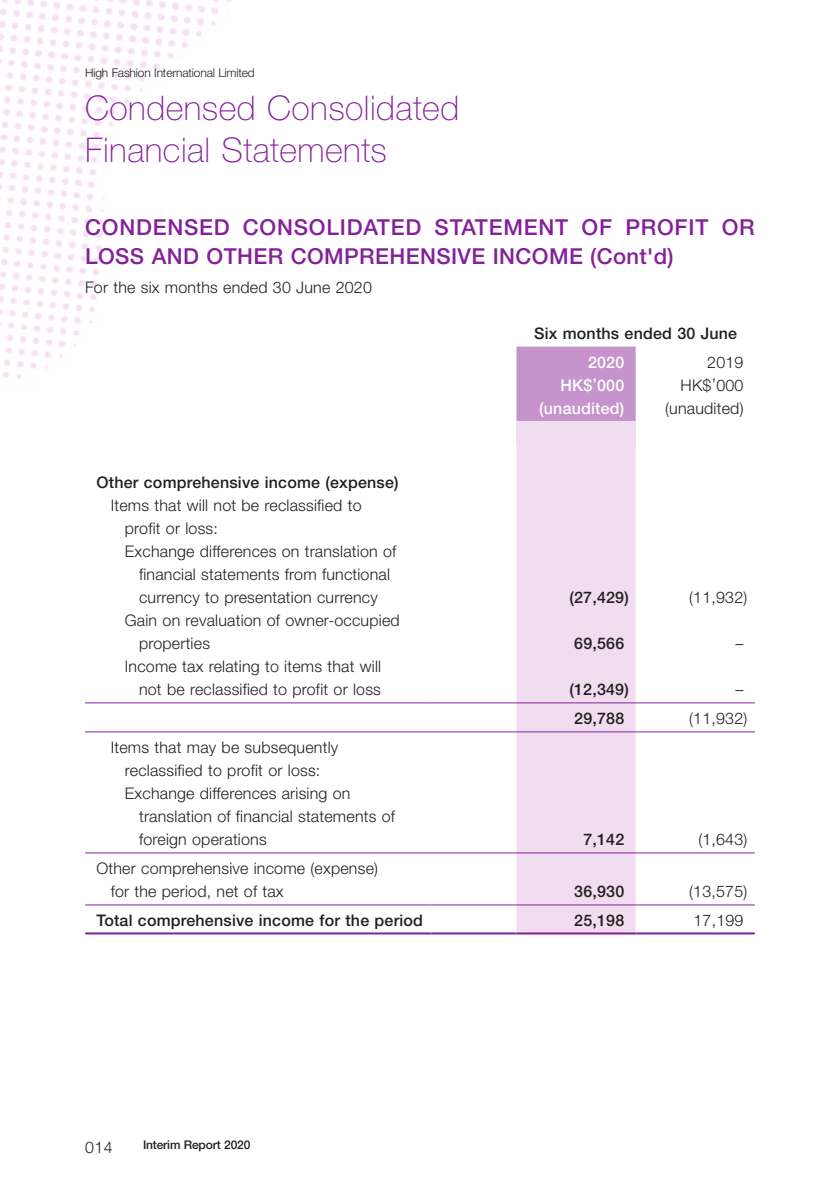
<style>
.page{position:relative;width:840px;height:1191px;background:#fff}
.page>*{position:absolute;margin:0;border:0;box-sizing:border-box;transform-origin:0 0}
.t1{font:100 34px "Helvetica Neue LT Std";letter-spacing:.015em;color:#85209b}
.Heading_1{font:500 22px/29px "Helvetica Neue LT Std";letter-spacing:.02em;color:#85209b}
.Body_Text{font:300 16px/23px "Helvetica Neue LT Std";letter-spacing:.015em;color:#231f20}
.Body_Text-2{font:500 16px "Helvetica Neue LT Std";letter-spacing:.015em;color:#231f20}
.Body_Text-3{font:500 16px "Helvetica Neue LT Std";letter-spacing:.015em;color:#fff}
.t2{font:300 12px "Helvetica Neue LT Std";letter-spacing:-.015em;color:#231f20}
.Body_Text-4{font:500 12px "Helvetica Neue LT Std";letter-spacing:-.015em;color:#231f20}
</style>
<div class="page">
<img style="left:0;top:0;width:755px;height:935px">
<div style="left:516px;top:444px;width:119px;height:488px;background:#f0ddf0"></div>
<hr style="left:85px;top:702px;width:346px;height:1px;background:#85209b">
<hr style="left:431px;top:702px;width:85px;height:1px;background:#85209b">
<hr style="left:516px;top:702px;width:119px;height:1px;background:#85209b">
<hr style="left:635px;top:702px;width:119px;height:1px;background:#85209b">
<hr style="left:85px;top:731px;width:346px;height:1px;background:#85209b">
<hr style="left:431px;top:731px;width:85px;height:1px;background:#85209b">
<hr style="left:516px;top:731px;width:119px;height:1px;background:#85209b">
<hr style="left:635px;top:731px;width:119px;height:1px;background:#85209b">
<hr style="left:85px;top:852px;width:346px;height:1px;background:#85209b">
<hr style="left:431px;top:852px;width:85px;height:1px;background:#85209b">
<hr style="left:516px;top:852px;width:119px;height:1px;background:#85209b">
<hr style="left:635px;top:852px;width:119px;height:1px;background:#85209b">
<hr style="left:85px;top:904px;width:346px;height:1px;background:#85209b">
<hr style="left:431px;top:904px;width:85px;height:1px;background:#85209b">
<hr style="left:516px;top:904px;width:119px;height:1px;background:#85209b">
<hr style="left:635px;top:904px;width:119px;height:1px;background:#85209b">
<hr style="left:85px;top:932px;width:346px;height:2px;background:#85209b">
<hr style="left:431px;top:932px;width:85px;height:2px;background:#85209b">
<hr style="left:516px;top:932px;width:119px;height:2px;background:#85209b">
<hr style="left:635px;top:932px;width:119px;height:2px;background:#85209b">
<div style="left:516px;top:346px;width:119px;height:75px;background:#c693cd"></div>
<div style="left:516px;top:421px;width:119px;height:23px;background:#f0ddf0"></div>
<p class="t2" style="left:85px;top:65px;width:171px">High Fashion International Limited</p>
<p class="t1" style="left:85px;top:89px;width:375px">Condensed Consolidated</p>
<p class="t1" style="left:85px;top:131px;width:303px">Financial Statements</p>
<p class="Heading_1" style="left:85px;top:213px;width:670px">CONDENSED CONSOLIDATED STATEMENT OF PROFIT OR<br>LOSS AND OTHER COMPREHENSIVE INCOME (Cont'd)</p>
<p class="Body_Text" style="left:85px;top:275px;width:288px">For the six months ended 30 June 2020</p>
<p class="Body_Text-2" style="left:534px;top:324px;width:204px">Six months ended 30 June</p>
<p class="Body_Text-3" style="left:587px;top:352px;width:38px">2020</p>
<p class="Body_Text" style="left:706px;top:350px;width:38px">2019</p>
<p class="Body_Text-3" style="left:560px;top:375px;width:65px">HK$’000</p>
<p class="Body_Text" style="left:680px;top:373px;width:64px">HK$’000</p>
<p class="Body_Text-3" style="left:539px;top:398px;width:87px">(unaudited)</p>
<p class="Body_Text" style="left:664px;top:396px;width:80px">(unaudited)</p>
<p class="Body_Text-2" style="left:96px;top:473px;width:303px">Other comprehensive income (expense)</p>
<p class="Body_Text" style="left:125px;top:494px;width:238px;text-indent:-14px">Items that will not be reclassified to profit or loss:</p>
<p class="Body_Text" style="left:125px;top:540px;width:273px;text-align:center">Exchange differences on translation of financial statements from functional currency to presentation currency</p>
<p class="Body_Text" style="left:139px;top:609px;width:262px;text-indent:-14px">Gain on revaluation of owner-occupied properties</p>
<p class="Body_Text" style="left:125px;top:655px;width:258px;text-align:right">Income tax relating to items that will not be reclassified to profit or loss</p>
<p class="Body_Text" style="left:111px;top:736px;width:229px;text-align:center">Items that may be subsequently reclassified to profit or loss:</p>
<p class="Body_Text" style="left:139px;top:782px;width:257px;text-indent:-14px">Exchange differences arising on translation of financial statements of foreign operations</p>
<p class="Body_Text" style="left:111px;top:857px;width:269px;text-indent:-14px">Other comprehensive income (expense) for the period, net of tax</p>
<p class="Body_Text-2" style="left:569px;top:588px;width:61px">(27,429)</p>
<p class="Body_Text" style="left:688px;top:586px;width:60px">(11,932)</p>
<p class="Body_Text-2" style="left:574px;top:634px;width:51px">69,566</p>
<p class="Body_Text" style="left:735px;top:632px;width:9px">–</p>
<p class="Body_Text-2" style="left:569px;top:680px;width:61px">(12,349)</p>
<p class="Body_Text" style="left:735px;top:678px;width:9px">–</p>
<p class="Body_Text-2" style="left:574px;top:709px;width:51px">29,788</p>
<p class="Body_Text" style="left:688px;top:707px;width:60px">(11,932)</p>
<p class="Body_Text-2" style="left:583px;top:830px;width:42px">7,142</p>
<p class="Body_Text" style="left:698px;top:828px;width:50px">(1,643)</p>
<p class="Body_Text-2" style="left:574px;top:882px;width:51px">36,930</p>
<p class="Body_Text" style="left:688px;top:880px;width:60px">(13,575)</p>
<p class="Body_Text-2" style="left:96px;top:911px;width:328px">Total comprehensive income for the period</p>
<p class="Body_Text-2" style="left:574px;top:911px;width:51px">25,198</p>
<p class="Body_Text" style="left:693px;top:909px;width:51px">17,199</p>
<p class="Body_Text" style="left:85px;top:1135px;width:29px">014</p>
<p class="Body_Text-4" style="left:143px;top:1137px;width:109px">Interim Report 2020</p>
</div>
